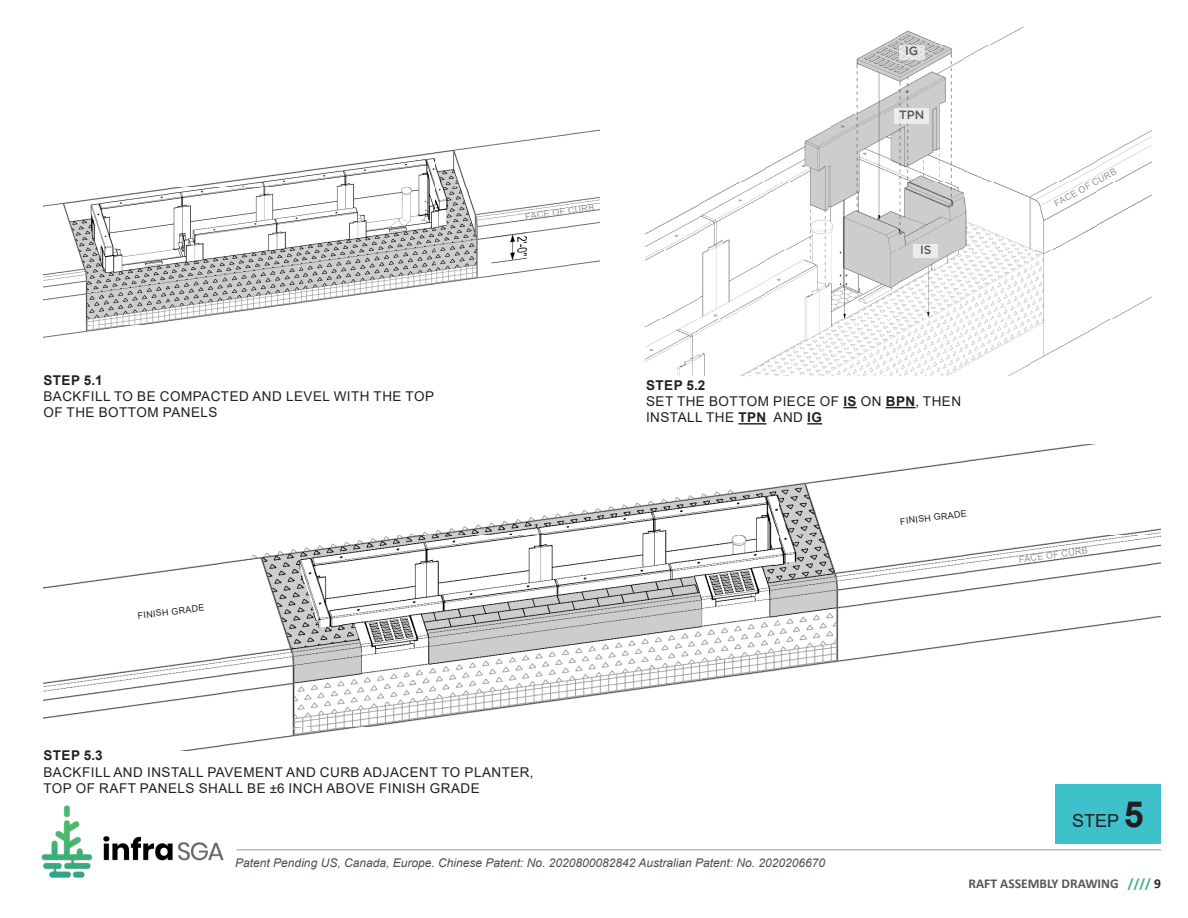
<style>
.page{position:relative;width:1188px;height:918px;background:#fff}
.page>*{position:absolute;margin:0;border:0;box-sizing:border-box;transform-origin:0 0}
.t1{font:18px "Arial";color:#231f20}
.LABEL{font:13.5px/16.2px "Arial";letter-spacing:.035em;color:#231f20}
.t2{font:700 13.5px "Calibri";color:#57585a}
.LABEL-2{font:700 13.5px "Arial";letter-spacing:.035em;color:#231f20}
.t3{font:italic 12px "Arial";color:#524a47}
.PANEL_LABEL_2{font:500 12px "Gotham";color:#57585a}
.LABEL-3{font:9px "Arial";color:#939598}
.LABEL-4{font:9px "Arial";color:#231f20}
.s1{font-weight:700}
.s2{font-weight:700;font-size:36px}
.s3{color:#37ab80}
.s4{color:#231f20}
</style>
<div class="page">
<img style="left:170px;top:129px;width:430px;height:59px">
<img style="left:43px;top:188px;width:557px;height:138px">
<img style="left:43px;top:326px;width:85px;height:12px">
<img style="left:43px;top:536px;width:1118px;height:191px">
<img style="left:397px;top:445px;width:764px;height:91px">
<img style="left:180px;top:727px;width:181px;height:24px">
<img style="left:856px;top:36px;width:42px;height:78px">
<img style="left:898px;top:27px;width:126px;height:19px">
<img style="left:898px;top:46px;width:89px;height:68px">
<img style="left:737px;top:114px;width:415px;height:69px">
<img style="left:646px;top:183px;width:506px;height:193px">
<div style="left:1055px;top:785px;width:106px;height:59px;background:#3ec1cb"></div>
<img style="left:41px;top:805px;width:183px;height:73px">
<hr style="left:237px;top:849px;width:924px;height:1px;background:#939598">
<svg style="left:843px;top:407px;width:14px;height:1px"></svg>
<svg style="left:886px;top:407px;width:29px;height:1px"></svg>
<hr style="left:738px;top:423px;width:29px;height:2px;background:#231f20">
<svg style="left:807px;top:423px;width:15px;height:2px"></svg>
<div style="left:895px;top:108px;width:34px;height:15px;background:#ebebeb"></div>
<div style="left:914px;top:244px;width:24px;height:14px;background:#ebebeb"></div>
<svg style="left:899px;top:46px;width:25px;height:14px"></svg>
<p class="PANEL_LABEL_2" style="left:905px;top:43px;width:15px">IG</p>
<p class="LABEL-2" style="left:43px;top:370px;width:61px">STEP 5.1</p>
<p class="LABEL" style="left:43px;top:388px;width:392px">BACKFILL TO BE COMPACTED AND LEVEL WITH THE TOP<br>OF THE BOTTOM PANELS</p>
<p class="LABEL-4" style="left:137px;top:609px;width:69px;rotate:-7deg">FINISH GRADE</p>
<p class="LABEL-3" style="left:525px;top:211px;width:71px;rotate:-8deg">FACE OF CURB</p>
<p class="PANEL_LABEL_2" style="left:899px;top:107px;width:27px">TPN</p>
<p class="PANEL_LABEL_2" style="left:920px;top:242px;width:13px">IS</p>
<p class="LABEL-2" style="left:646px;top:376px;width:61px">STEP 5.2</p>
<p class="LABEL" style="left:646px;top:393px;width:317px">SET THE BOTTOM PIECE OF <span class="s1">IS</span> ON <span class="s1">BPN</span>, THEN<br>INSTALL THE <span class="s1">TPN</span> AND <span class="s1">IG</span></p>
<p class="LABEL-4" style="left:899px;top:515px;width:69px;rotate:-7deg">FINISH GRADE</p>
<p class="LABEL-3" style="left:1052px;top:199px;width:71px;rotate:-29deg">FACE OF CURB</p>
<p class="LABEL-3" style="left:1018px;top:554px;width:71px;rotate:-8deg">FACE OF CURB</p>
<p class="LABEL-2" style="left:43px;top:746px;width:61px">STEP 5.3</p>
<p class="LABEL" style="left:43px;top:764px;width:492px">BACKFILL AND INSTALL PAVEMENT AND CURB ADJACENT TO PLANTER,<br>TOP OF RAFT PANELS SHALL BE ±6 INCH ABOVE FINISH GRADE</p>
<p class="t3" style="left:235px;top:855px;width:591px">Patent Pending US, Canada, Europe. Chinese Patent: No. 2020800082842 Australian Patent: No. 2020206670</p>
<p class="t1" style="left:1072px;top:809px;width:73px">STEP <span class="s2">5</span></p>
<p class="t2" style="left:968px;top:874px;width:194px">RAFT ASSEMBLY DRAWING <span class="s3">////</span> <span class="s4">9</span></p>
</div>
